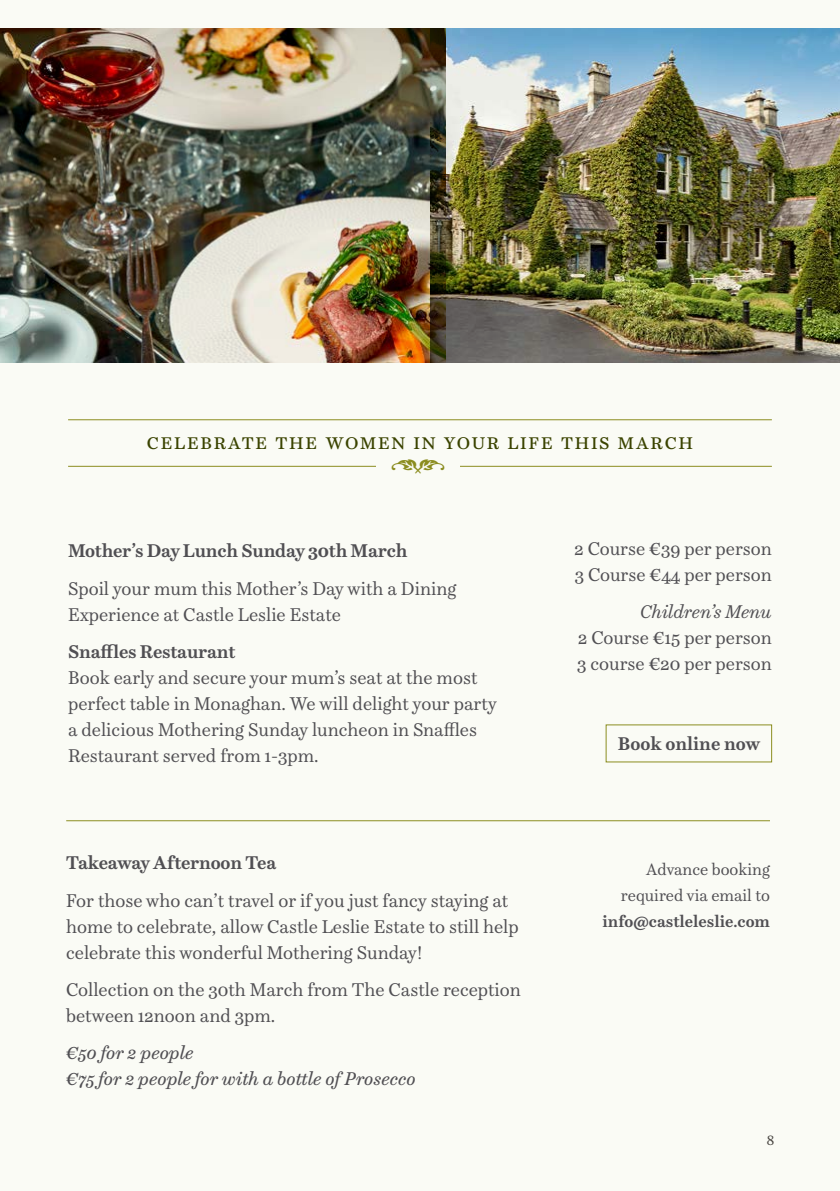
<style>
.page{position:relative;width:840px;height:1191px;background:#fff}
.page>*{position:absolute;margin:0;border:0;box-sizing:border-box;transform-origin:0 0}
.t1{font:28px "Type Embellishments One Let Plain";color:#8b8d20}
.t2{font:22px "Schotis Text";letter-spacing:.075em;color:#3a4300}
.t3{font:18px/26px "Schotis Text";color:#504f53}
.t4{font:700 18px "Schotis Text";letter-spacing:-.01em;color:#504f53}
.t5{font:italic 18px/26px "Schotis Text";color:#504f53}
.t6{font:italic 18px "Schotis Text";color:#504f53}
.t7{font:16px/26px "Schotis Text";color:#504f53;text-align:right}
.t8{font:700 16px "Schotis Text";color:#504f53}
.t9{font:14px "Schotis Text";color:#45423e}
</style>
<div class="page">
<div style="left:0;top:0;width:839px;height:1191px;background:#fafbf5"></div>
<img style="left:0;top:28px;width:430px;height:335px">
<img style="left:430px;top:28px;width:409px;height:335px">
<hr style="left:68px;top:419px;width:703px;height:1px;background:#8b8d20">
<hr style="left:68px;top:466px;width:703px;height:1px;background:#8b8d20">
<div style="left:376px;top:461px;width:84px;height:35px;background:#fafbf5"></div>
<hr style="left:66px;top:820px;width:703px;height:1px;background:#8b8d20">
<p class="t2" style="left:147px;top:425px;width:547px">celebrate the women in your life this march</p>
<h1 class="t1" style="left:390px;top:455px;width:57px">(</h1>
<p class="t4" style="left:68px;top:537px;width:340px">Mother’s Day Lunch Sunday 30th March</p>
<p class="t3" style="left:68px;top:575px;width:389px">Spoil your mum this Mother’s Day with a Dining<br>Experience at Castle Leslie Estate</p>
<p class="t4" style="left:68px;top:638px;width:169px">Snaffles Restaurant</p>
<p class="t3" style="left:68px;top:664px;width:430px">Book early and secure your mum’s seat at the most perfect table in Monaghan. We will delight your party a delicious Mothering Sunday luncheon in Snaffles Restaurant served from 1-3pm.</p>
<p class="t4" style="left:66px;top:849px;width:211px">Takeaway Afternoon Tea</p>
<p class="t3" style="left:66px;top:887px;width:453px">For those who can’t travel or if you just fancy staying at home to celebrate, allow Castle Leslie Estate to still help celebrate this wonderful Mothering Sunday!</p>
<p class="t3" style="left:66px;top:976px;width:456px">Collection on the 30th March from The Castle reception between 12noon and 3pm.</p>
<p class="t5" style="left:66px;top:1039px;width:351px">€50 for 2 people<br>€75 for 2 people for with a bottle of Prosecco</p>
<p class="t3" style="left:574px;top:535px;width:199px">2 Course €39 per person<br>3 Course €44 per person</p>
<p class="t6" style="left:640px;top:598px;width:133px">Children’s Menu</p>
<p class="t3" style="left:576px;top:624px;width:196px">2 Course €15 per person<br>3 course €20 per person</p>
<p class="t4" style="left:617px;top:730px;width:144px">Book online now</p>
<p class="t7" style="left:620px;top:856px;width:150px">Advance booking required via email to</p>
<p class="t8" style="left:602px;top:909px;width:169px">info@castleleslie.com</p>
<p class="t9" style="left:766px;top:1129px;width:9px">8</p>
</div>
